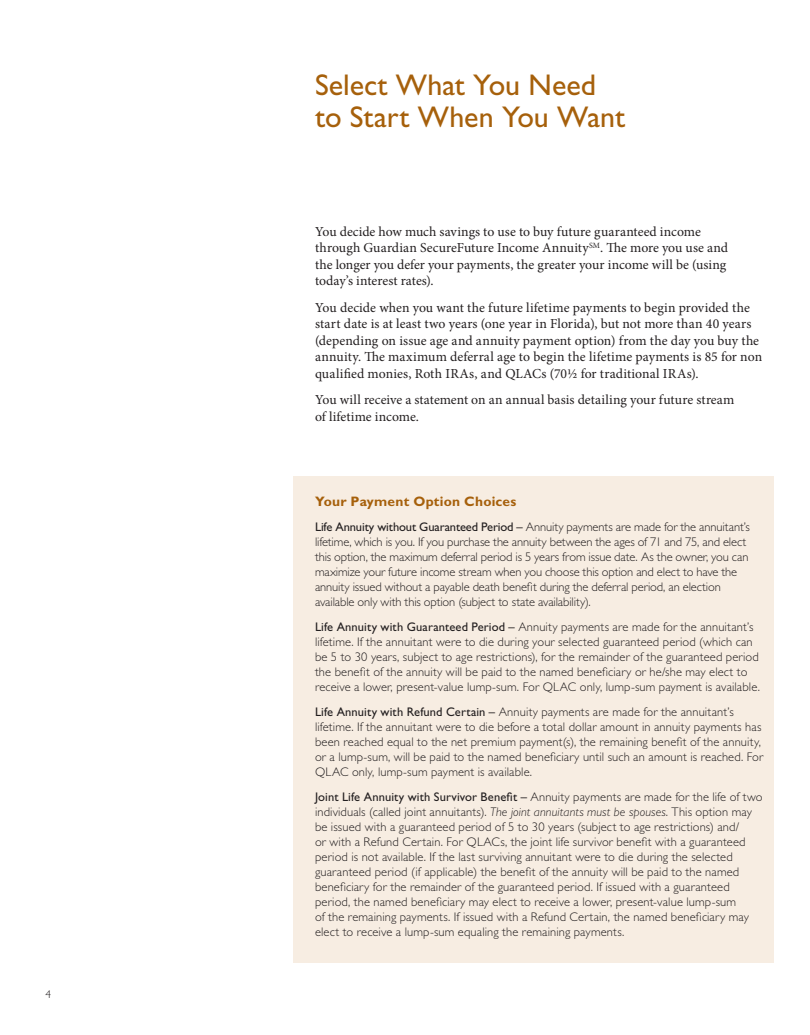
<style>
.page{position:relative;width:810px;height:1035px;background:#fff}
.page>*{position:absolute;margin:0;border:0;box-sizing:border-box;transform-origin:0 0}
.t1{font:30px/32.5px "Gill Sans Std";color:#a6600b}
.t2{font:13.75px/16.5px "Minion Pro";letter-spacing:.005em;color:#231f20}
.t3{font:700 13.75px "Gill Sans Std";letter-spacing:.015em;color:#a6600b}
.t4{font:300 12.5px/15px "Gill Sans Std";letter-spacing:.01em;color:#231f20}
.t5{font:300 12.5px/15px "Gill Sans Std";letter-spacing:-.01em;color:#231f20}
.t6{font:300 11.25px "Gill Sans Std";color:#231f20}
.s1{font-weight:400}
.s2{font-style:italic}
</style>
<div class="page">
<div style="left:293px;top:476px;width:481px;height:486px;background:#f7ede2"></div>
<p class="t6" style="left:46px;top:988px;width:7px">4</p>
<h1 class="t1" style="left:315px;top:69px;width:312px">Select What You Need to Start When You Want</h1>
<p class="t2" style="left:315px;top:223px;width:415px">You decide how much savings to use to buy future guaranteed income through Guardian SecureFuture Income Annuity<sup>SM</sup>. The more you use and the longer you defer your payments, the greater your income will be (using today’s interest rates).</p>
<p class="t2" style="left:315px;top:299px;width:449px">You decide when you want the future lifetime payments to begin provided the start date is at least two years (one year in Florida), but not more than 40 years (depending on issue age and annuity payment option) from the day you buy the annuity. The maximum deferral age to begin the lifetime payments is 85 for non qualified monies, Roth IRAs, and QLACs (70½ for traditional IRAs).</p>
<p class="t2" style="left:315px;top:392px;width:421px">You will receive a statement on an annual basis detailing your future stream of lifetime income.</p>
<p class="t3" style="left:315px;top:493px;width:203px">Your Payment Option Choices</p>
<p class="t5" style="left:315px;top:520px;width:437px"><span class="s1">Life Annuity without Guaranteed Period –</span> Annuity payments are made for the annuitant’s lifetime, which is you. If you purchase the annuity between the ages of 71 and 75, and elect this option, the maximum deferral period is 5 years from issue date. As the owner, you can maximize your future income stream when you choose this option and elect to have the annuity issued without a payable death benefit during the deferral period, an election available only with this option (subject to state availability).</p>
<p class="t4" style="left:315px;top:620px;width:446px"><span class="s1">Life Annuity with Guaranteed Period –</span> Annuity payments are made for the annuitant’s lifetime. If the annuitant were to die during your selected guaranteed period (which can be 5 to 30 years, subject to age restrictions), for the remainder of the guaranteed period the benefit of the annuity will be paid to the named beneficiary or he/she may elect to receive a lower, present-value lump-sum. For QLAC only, lump-sum payment is available.</p>
<p class="t4" style="left:315px;top:705px;width:450px"><span class="s1">Life Annuity with Refund Certain –</span> Annuity payments are made for the annuitant’s lifetime. If the annuitant were to die before a total dollar amount in annuity payments has been reached equal to the net premium payment(s), the remaining benefit of the annuity, or a lump-sum, will be paid to the named beneficiary until such an amount is reached. For QLAC only, lump-sum payment is available.</p>
<p class="t4" style="left:315px;top:790px;width:449px"><span class="s1">Joint Life Annuity with Survivor Benefit –</span> Annuity payments are made for the life of two individuals (called joint annuitants). <span class="s2">The joint annuitants must be spouses</span>. This option may be issued with a guaranteed period of 5 to 30 years (subject to age restrictions) and/<br>or with a Refund Certain. For QLACs, the joint life survivor benefit with a guaranteed period is not available. If the last surviving annuitant were to die during the selected guaranteed period (if applicable) the benefit of the annuity will be paid to the named beneficiary for the remainder of the guaranteed period. If issued with a guaranteed period, the named beneficiary may elect to receive a lower, present-value lump-sum<br>of the remaining payments. If issued with a Refund Certain, the named beneficiary may elect to receive a lump-sum equaling the remaining payments.</p>
</div>
